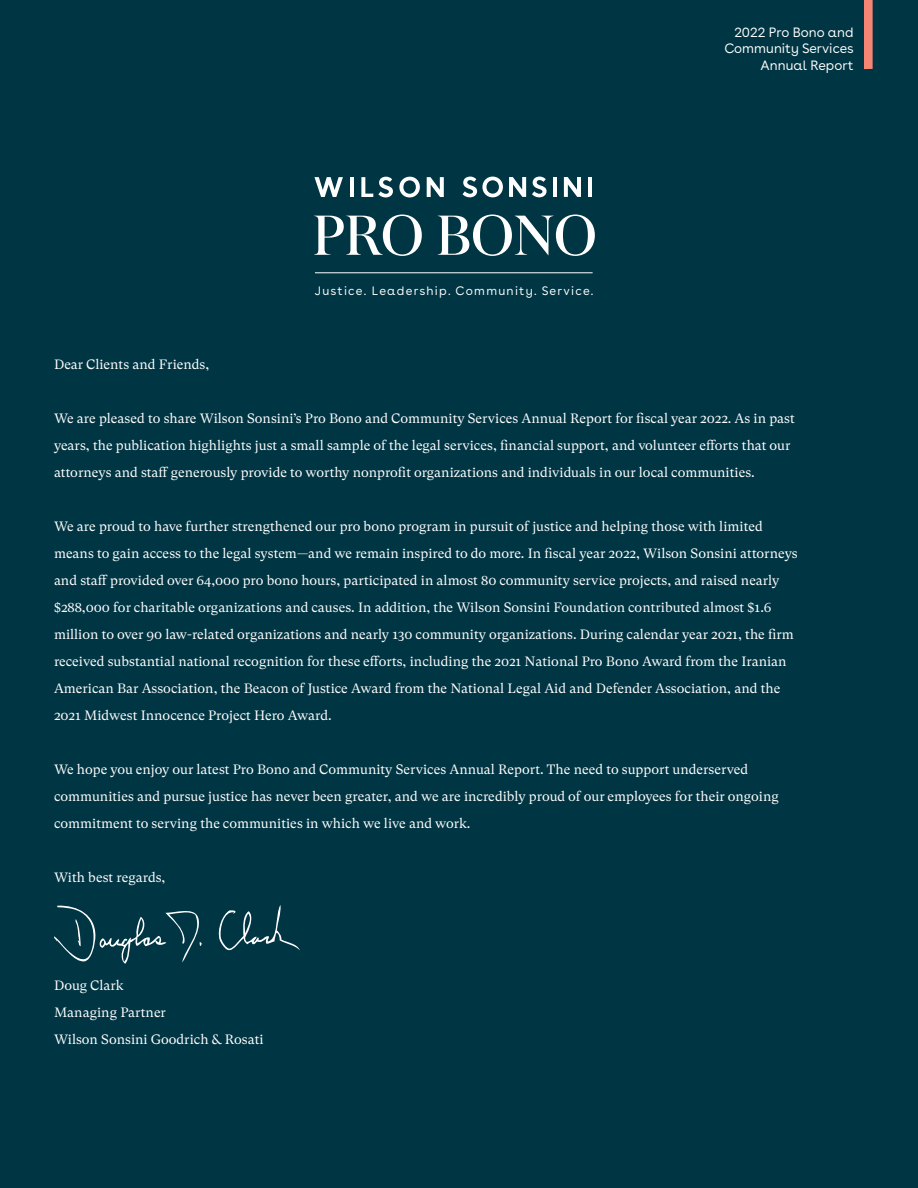
<style>
.page{position:relative;width:918px;height:1188px;background:#003543}
.page>*{position:absolute;margin:0;border:0;box-sizing:border-box;transform-origin:0 0}
.t1{font:55.95px "GT Super Display";letter-spacing:-.01em;color:#fff}
.t2{font:13.5px/27px "GT Super Text";color:#fff}
.t3{font:13.5px/16.2px "Buenos Aires";color:#fff;text-align:right}
.t4{font:12.15px "Buenos Aires";letter-spacing:.1em;color:#fff}
</style>
<div class="page">
<div style="left:864px;top:0;width:9px;height:69px;background:#f48673"></div>
<svg style="left:314px;top:177px;width:29px;height:20px"></svg>
<hr style="left:350px;top:177px;width:4px;height:20px;background:#fff">
<svg style="left:361px;top:177px;width:32px;height:20px"></svg>
<svg style="left:399px;top:177px;width:21px;height:20px"></svg>
<svg style="left:427px;top:177px;width:17px;height:20px"></svg>
<svg style="left:463px;top:177px;width:40px;height:20px"></svg>
<svg style="left:509px;top:177px;width:17px;height:20px"></svg>
<svg style="left:532px;top:177px;width:15px;height:20px"></svg>
<hr style="left:553px;top:177px;width:4px;height:20px;background:#fff">
<svg style="left:564px;top:177px;width:17px;height:20px"></svg>
<hr style="left:588px;top:177px;width:4px;height:20px;background:#fff">
<hr style="left:315px;top:273px;width:278px;height:1px;background:#fff">
<svg style="left:54px;top:904px;width:149px;height:62px;background:#144552"></svg>
<svg style="left:217px;top:905px;width:83px;height:47px;background:#1a4956"></svg>
<p class="t2" style="left:54px;top:351px;width:157px">Dear Clients and Friends,</p>
<h1 class="t1" style="left:313px;top:206px;width:286px">PRO BONO</h1>
<p class="t4" style="left:315px;top:281px;width:280px">Justice. Leadership. Community. Service.</p>
<p class="t3" style="left:724px;top:23px;width:131px">2022 Pro Bono and<br>Community Services<br>Annual Report</p>
<p class="t2" style="left:54px;top:405px;width:742px">We are pleased to share Wilson Sonsini’s Pro Bono and Community Services Annual Report for fiscal year 2022. As in past years, the publication highlights just a small sample of the legal services, financial support, and volunteer efforts that our attorneys and staff generously provide to worthy nonprofit organizations and individuals in our local communities.</p>
<p class="t2" style="left:54px;top:513px;width:745px">We are proud to have further strengthened our pro bono program in pursuit of justice and helping those with limited means to gain access to the legal system—and we remain inspired to do more. In fiscal year 2022, Wilson Sonsini attorneys and staff provided over 64,000 pro bono hours, participated in almost 80 community service projects, and raised nearly $288,000 for charitable organizations and causes. In addition, the Wilson Sonsini Foundation contributed almost $1.6 million to over 90 law-related organizations and nearly 130 community organizations. During calendar year 2021, the firm received substantial national recognition for these efforts, including the 2021 National Pro Bono Award from the Iranian American Bar Association, the Beacon of Justice Award from the National Legal Aid and Defender Association, and the 2021 Midwest Innocence Project Hero Award.</p>
<p class="t2" style="left:54px;top:756px;width:726px">We hope you enjoy our latest Pro Bono and Community Services Annual Report. The need to support underserved communities and pursue justice has never been greater, and we are incredibly proud of our employees for their ongoing commitment to serving the communities in which we live and work.</p>
<p class="t2" style="left:54px;top:864px;width:113px">With best regards,</p>
<p class="t2" style="left:54px;top:972px;width:211px">Doug Clark<br>Managing Partner<br>Wilson Sonsini Goodrich &amp; Rosati</p>
</div>
